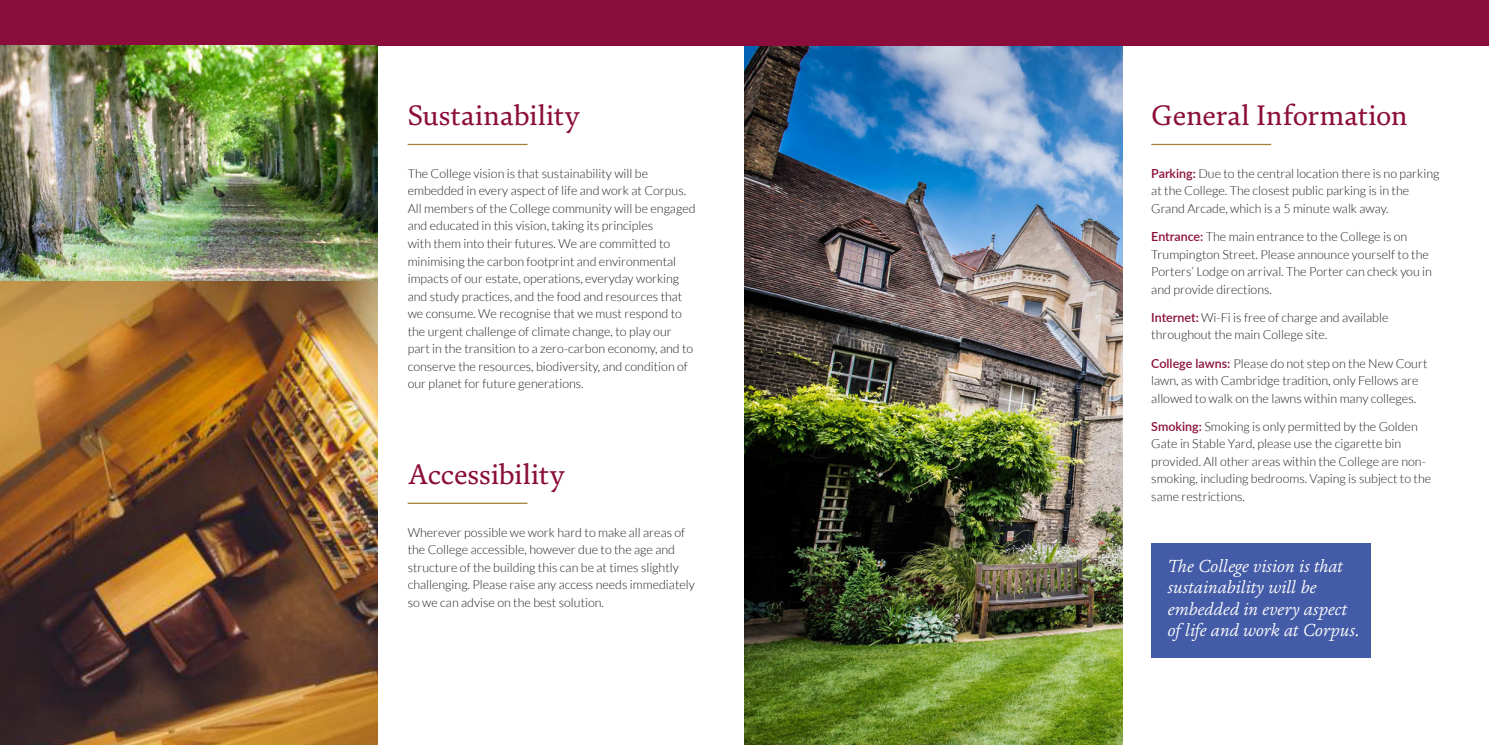
<style>
.page{position:relative;width:1489px;height:745px;background:#fff}
.page>*{position:absolute;margin:0;border:0;box-sizing:border-box;transform-origin:0 0}
.t1{font:28.75px "FS Brabo Pro";color:#8b0d3b}
.t2{font:italic 300 17.75px/21.4px "FS Brabo Pro";letter-spacing:-.005em;color:#fff}
.t3{font:300 12.5px/17.5px "Lato";color:#231f20}
.s1{font-weight:600;color:#8b0d3b}
</style>
<div class="page">
<img style="left:744px;top:45px;width:377px;height:699px">
<div style="left:0;top:0;width:755px;height:45px;background:#8b0d3b"></div>
<hr style="left:407px;top:144px;width:120px;height:1px;background:#a37f36">
<hr style="left:1151px;top:144px;width:119px;height:1px;background:#a37f36">
<hr style="left:407px;top:502px;width:120px;height:1px;background:#a37f36">
<div style="left:733px;top:0;width:755px;height:45px;background:#8b0d3b"></div>
<div style="left:1151px;top:542px;width:219px;height:115px;background:#445ba7"></div>
<img style="left:0;top:45px;width:377px;height:699px">
<p class="t1" style="left:407px;top:94px;width:174px">Sustainability</p>
<p class="t3" style="left:407px;top:165px;width:289px">The College vision is that sustainability will be embedded in every aspect of life and work at Corpus.<br>All members of the College community will be engaged and educated in this vision, taking its principles<br>with them into their futures. We are committed to minimising the carbon footprint and environmental impacts of our estate, operations, everyday working and study practices, and the food and resources that we consume. We recognise that we must respond to the urgent challenge of climate change, to play our part in the transition to a zero-carbon economy, and to conserve the resources, biodiversity, and condition of our planet for future generations.</p>
<p class="t1" style="left:407px;top:452px;width:159px">Accessibility</p>
<p class="t3" style="left:407px;top:523px;width:289px">Wherever possible we work hard to make all areas of the College accessible, however due to the age and structure of the building this can be at times slightly challenging. Please raise any access needs immediately so we can advise on the best solution.</p>
<p class="t1" style="left:1151px;top:94px;width:258px">General Information</p>
<p class="t3" style="left:1151px;top:165px;width:289px"><span class="s1">Parking:</span> Due to the central location there is no parking at the College. The closest public parking is in the<br>Grand Arcade, which is a 5 minute walk away.</p>
<p class="t3" style="left:1151px;top:228px;width:282px"><span class="s1">Entrance:</span> The main entrance to the College is on Trumpington Street. Please announce yourself to the Porters’ Lodge on arrival. The Porter can check you in and provide directions.</p>
<p class="t3" style="left:1151px;top:308px;width:239px"><span class="s1">Internet:</span> Wi-Fi is free of charge and available throughout the main College site.</p>
<p class="t3" style="left:1151px;top:354px;width:278px"><span class="s1">College lawns:</span> Please do not step on the New Court lawn, as with Cambridge tradition, only Fellows are allowed to walk on the lawns within many colleges.</p>
<p class="t3" style="left:1151px;top:417px;width:281px"><span class="s1">Smoking:</span> Smoking is only permitted by the Golden Gate in Stable Yard, please use the cigarette bin provided. All other areas within the College are non&shy;smoking, including bedrooms. Vaping is subject to the same restrictions.</p>
<p class="t2" style="left:1168px;top:554px;width:193px">The College vision is that sustainability will be embedded in every aspect of life and work at Corpus.</p>
</div>
